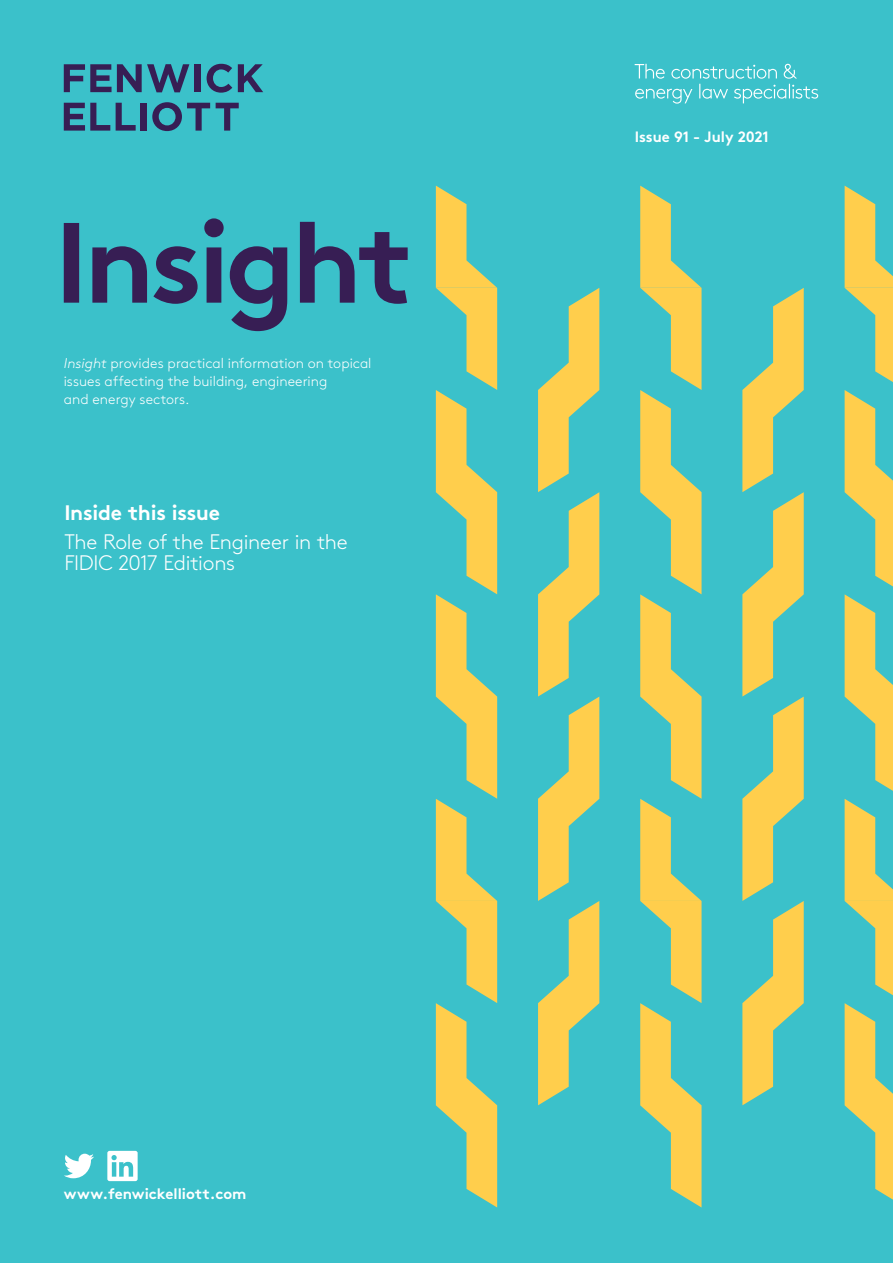
<style>
.page{position:relative;width:893px;height:1263px;background:#3bc1ca}
.page>*{position:absolute;margin:0;border:0;box-sizing:border-box;transform-origin:0 0}
.t1{font:300 21px/21px "Brown";letter-spacing:-.015em;color:#fff}
.t2{font:700 21px "Brown";letter-spacing:-.01em;color:#fff}
.t3{font:700 15px "Brown";color:#fff}
.t4{font:300 14.25px/18px "Brown";letter-spacing:.005em;color:#fff}
.s1{font-style:italic}
</style>
<div class="page">
<svg style="left:64px;top:64px;width:125px;height:28px"></svg>
<div style="left:195px;top:64px;width:6px;height:28px;background:#371e54"></div>
<svg style="left:207px;top:64px;width:25px;height:29px"></svg>
<svg style="left:238px;top:64px;width:25px;height:28px"></svg>
<svg style="left:64px;top:103px;width:46px;height:28px"></svg>
<svg style="left:116px;top:103px;width:20px;height:28px"></svg>
<div style="left:141px;top:103px;width:6px;height:28px;background:#371e54"></div>
<svg style="left:152px;top:102px;width:58px;height:29px"></svg>
<svg style="left:216px;top:103px;width:23px;height:28px"></svg>
<svg style="left:635px;top:64px;width:183px;height:40px"></svg>
<svg style="left:64px;top:218px;width:344px;height:113px"></svg>
<svg style="left:64px;top:1154px;width:30px;height:24px"></svg>
<div style="left:107px;top:1151px;width:31px;height:30px;background:#fff;border-radius:2px"></div>
<svg style="left:111px;top:1155px;width:22px;height:22px"></svg>
<svg style="left:845px;top:186px;width:48px;height:196px"></svg>
<svg style="left:845px;top:390px;width:48px;height:196px"></svg>
<svg style="left:845px;top:594px;width:48px;height:197px"></svg>
<svg style="left:538px;top:288px;width:61px;height:817px"></svg>
<svg style="left:742px;top:288px;width:62px;height:817px"></svg>
<svg style="left:845px;top:799px;width:48px;height:196px"></svg>
<svg style="left:845px;top:1003px;width:48px;height:197px"></svg>
<svg style="left:640px;top:186px;width:61px;height:1021px"></svg>
<svg style="left:436px;top:186px;width:61px;height:1021px"></svg>
<p class="t4" style="left:64px;top:353px;width:309px"><span class="s1">Insight</span> provides practical information on topical issues affecting the building, engineering<br>and energy sectors.</p>
<h1 class="t2" style="left:64px;top:495px;width:157px">Inside this issue</h1>
<h1 class="t1" style="left:64px;top:530px;width:285px">The Role of the Engineer in the<br>FIDIC 2017 Editions</h1>
<p class="t3" style="left:64px;top:1182px;width:184px">www.fenwickelliott.com</p>
<p class="t3" style="left:635px;top:124px;width:136px">Issue 91 - July 2021</p>
</div>
